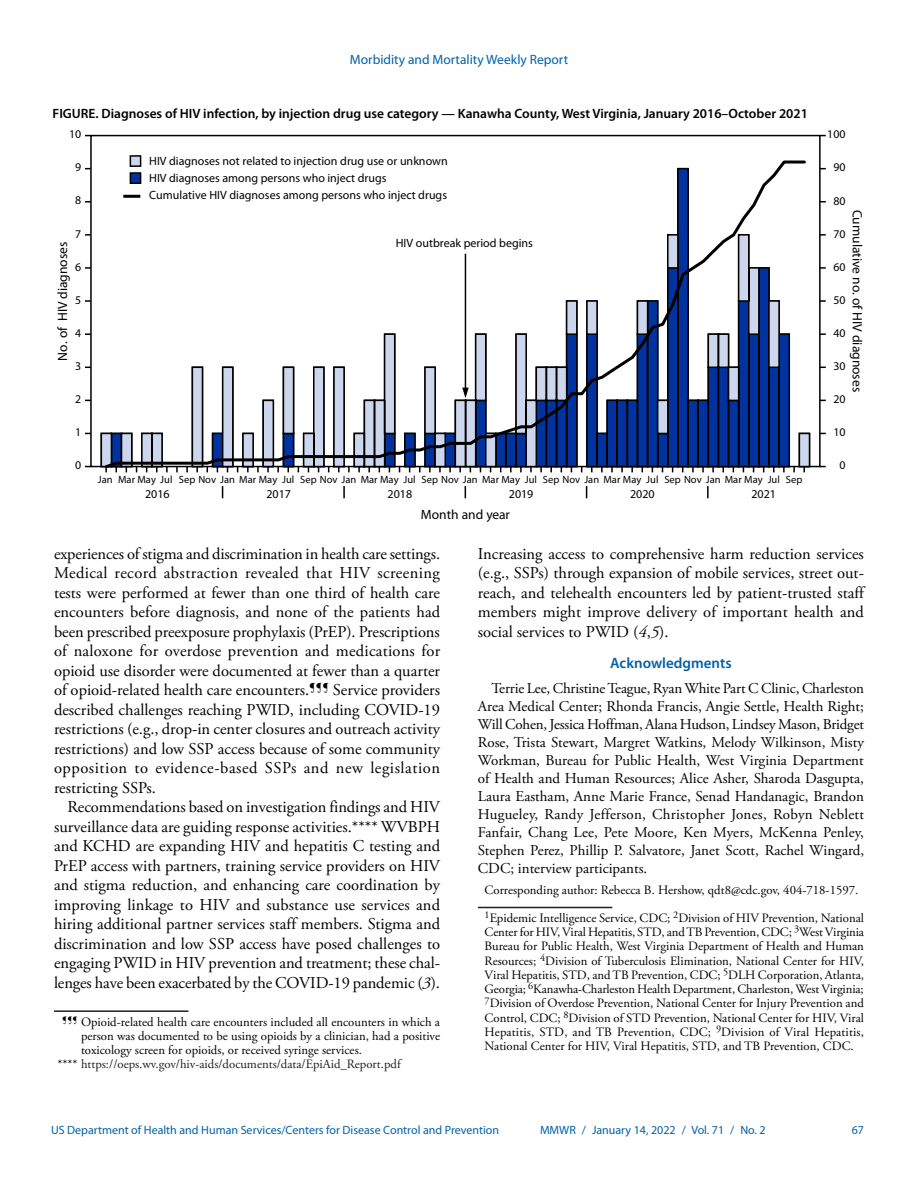
<style>
.page{position:relative;width:918px;height:1188px;background:#fff}
.page>*{position:absolute;margin:0;border:0;box-sizing:border-box;transform-origin:0 0}
.Paragraph{font:16.5px/19.5px "Adobe Garamond Pro";color:#010203;text-align:justify}
.Acknowledgment{font:15px/18px "Adobe Garamond Pro";color:#010203;text-align:justify}
.Acknowledgment_Head{font:600 15px "Myriad Pro";color:#0061aa}
.Figure_Title{font:600 13.5px "Myriad Pro";color:#010203}
.t1{font:13.5px "Myriad Pro";color:#000}
.t2{font:13.5px "Myriad Pro";color:#0061aa}
.Author_Affiliations{font:12.75px/14.2px "Adobe Garamond Pro";color:#010203;text-align:justify}
.footnote_w_rule_text{font:12.75px/14.2px "Adobe Garamond Pro";color:#010203;text-align:justify}
.footnote_no_rule_tex{font:12.75px "Adobe Garamond Pro";color:#231f20}
.Corresponding_Author{font:12.75px "Adobe Garamond Pro";color:#010203}
.t3{font:12px/17px "Myriad Pro";color:#000}
.t4{font:12px "Myriad Pro";color:#0061aa}
.t5{font:11.85px "Myriad Pro";color:#000}
.t6{font:10.5px "Myriad Pro";letter-spacing:.005em;color:#000}
.s1{font-style:italic}
.s2{color:#010203}
</style>
<div class="page">
<svg style="left:820px;top:201px;width:6px;height:2px"></svg>
<svg style="left:820px;top:234px;width:6px;height:2px"></svg>
<svg style="left:820px;top:267px;width:6px;height:2px"></svg>
<svg style="left:820px;top:300px;width:6px;height:2px"></svg>
<svg style="left:820px;top:333px;width:6px;height:2px"></svg>
<svg style="left:85px;top:201px;width:6px;height:2px"></svg>
<svg style="left:85px;top:234px;width:6px;height:2px"></svg>
<svg style="left:85px;top:267px;width:6px;height:2px"></svg>
<svg style="left:85px;top:300px;width:6px;height:2px"></svg>
<svg style="left:85px;top:333px;width:6px;height:2px"></svg>
<svg style="left:103px;top:159px;width:704px;height:311px"></svg>
<hr style="left:123px;top:195px;width:17px;height:3px;background:#000">
<div style="left:130px;top:173px;width:11px;height:10px;background:#0033a0"></div>
<div style="left:130px;top:172px;width:11px;height:12px;border:2px solid #000"></div>
<div style="left:130px;top:156px;width:11px;height:10px;background:#ccd6ec"></div>
<div style="left:130px;top:155px;width:11px;height:12px;border:2px solid #000"></div>
<svg style="left:586px;top:486px;width:1px;height:12px"></svg>
<svg style="left:465px;top:486px;width:1px;height:12px"></svg>
<svg style="left:343px;top:486px;width:2px;height:12px"></svg>
<svg style="left:707px;top:486px;width:2px;height:12px"></svg>
<svg style="left:222px;top:486px;width:1px;height:12px"></svg>
<hr style="left:54px;top:1010px;width:134px;height:2px;background:#231f20">
<hr style="left:478px;top:907px;width:134px;height:1px;background:#231f20">
<p class="t2" style="left:350px;top:51px;width:220px">Morbidity and Mortality Weekly Report</p>
<p class="Figure_Title" style="left:52px;top:105px;width:757px">FIGURE. Diagnoses of HIV infection, by injection drug use category — Kanawha County, West Virginia, January 2016–October 2021</p>
<p class="t5" style="left:69px;top:127px;width:14px">10</p>
<p class="t5" style="left:75px;top:160px;width:8px">9</p>
<p class="t5" style="left:75px;top:193px;width:8px">8</p>
<p class="t5" style="left:75px;top:226px;width:8px">7</p>
<p class="t1" style="left:54px;top:361px;width:120px;rotate:-90deg">No. of HIV diagnoses</p>
<p class="t5" style="left:75px;top:259px;width:8px">6</p>
<p class="t5" style="left:75px;top:292px;width:8px">5</p>
<p class="t5" style="left:75px;top:326px;width:8px">4</p>
<p class="t5" style="left:75px;top:359px;width:8px">3</p>
<p class="t5" style="left:75px;top:392px;width:8px">2</p>
<p class="t5" style="left:75px;top:425px;width:8px">1</p>
<p class="t5" style="left:75px;top:458px;width:8px">0</p>
<p class="t3" style="left:149px;top:153px;width:300px">HIV diagnoses not related to injection drug use or unknown<br>HIV diagnoses among persons who inject drugs<br>Cumulative HIV diagnoses among persons who inject drugs</p>
<p class="t3" style="left:396px;top:234px;width:139px">HIV outbreak period begins</p>
<p class="t6" style="left:98px;top:473px;width:76px">Jan Mar May Jul</p>
<p class="t3" style="left:145px;top:485px;width:26px">2016</p>
<p class="t3" style="left:266px;top:485px;width:26px">2017</p>
<p class="t3" style="left:388px;top:485px;width:26px">2018</p>
<p class="t3" style="left:509px;top:485px;width:26px">2019</p>
<p class="t3" style="left:630px;top:485px;width:26px">2020</p>
<p class="t3" style="left:751px;top:485px;width:26px">2021</p>
<p class="t6" style="left:179px;top:473px;width:625px">Sep Nov Jan Mar May Jul Sep Nov Jan Mar May Jul Sep Nov Jan Mar May Jul Sep Nov Jan Mar May Jul Sep Nov Jan Mar May Jul Sep</p>
<p class="t1" style="left:421px;top:507px;width:91px">Month and year</p>
<p class="t5" style="left:827px;top:127px;width:20px">100</p>
<p class="t5" style="left:833px;top:160px;width:14px">90</p>
<p class="t5" style="left:833px;top:193px;width:14px">80</p>
<p class="t1" style="left:866px;top:210px;width:184px;rotate:90deg">Cumulative no. of HIV diagnoses</p>
<p class="t5" style="left:833px;top:226px;width:14px">70</p>
<p class="t5" style="left:833px;top:259px;width:14px">60</p>
<p class="t5" style="left:833px;top:293px;width:14px">50</p>
<p class="t5" style="left:833px;top:326px;width:14px">40</p>
<p class="t5" style="left:833px;top:359px;width:14px">30</p>
<p class="t5" style="left:833px;top:392px;width:14px">20</p>
<p class="t5" style="left:833px;top:425px;width:14px">10</p>
<p class="t5" style="left:840px;top:458px;width:8px">0</p>
<p class="Paragraph" style="left:54px;top:544px;width:388px">experiences of stigma and discrimination in health care settings.<br>Medical record abstraction revealed that HIV screening tests were performed at fewer than one third of health care encounters before diagnosis, and none of the patients had been prescribed preexposure prophylaxis (PrEP). Prescriptions of naloxone for overdose prevention and medications for opioid use disorder were documented at fewer than a quarter of opioid-related health care encounters.<sup>¶¶¶</sup> Service providers described challenges reaching PWID, including COVID-19 restrictions (e.g., drop-in center closures and outreach activity restrictions) and low SSP access because of some community opposition to evidence-based SSPs and new legislation restricting SSPs.</p>
<p class="Paragraph" style="left:54px;top:798px;width:388px;text-indent:13px">Recommendations based on investigation findings and HIV surveillance data are guiding response activities.**** WVBPH and KCHD are expanding HIV and hepatitis C testing and PrEP access with partners, training service providers on HIV and stigma reduction, and enhancing care coordination by improving linkage to HIV and substance use services and hiring additional partner services staff members. Stigma and discrimination and low SSP access have posed challenges to engaging PWID in HIV prevention and treatment; these chal&shy;lenges have been exacerbated by the COVID-19 pandemic (<span class="s1">3</span>).</p>
<p class="footnote_w_rule_text" style="left:81px;top:1015px;width:361px;text-indent:-19px"><sup>¶¶¶</sup> Opioid-related health care encounters included all encounters in which a person was documented to be using opioids by a clinician, had a positive toxicology screen for opioids, or received syringe services.</p>
<p class="footnote_no_rule_tex" style="left:58px;top:1057px;width:345px"><span class="s2">****</span> https://oeps.wv.gov/hiv-aids/documents/data/EpiAid_Report.pdf</p>
<p class="Paragraph" style="left:478px;top:544px;width:388px">Increasing access to comprehensive harm reduction services (e.g., SSPs) through expansion of mobile services, street out&shy;reach, and telehealth encounters led by patient-trusted staff members might improve delivery of important health and social services to PWID (<span class="s1">4</span>,<span class="s1">5</span>).</p>
<h1 class="Acknowledgment_Head" style="left:610px;top:654px;width:123px">Acknowledgments</h1>
<p class="Acknowledgment" style="left:478px;top:680px;width:388px;text-indent:14px">Terrie Lee, Christine Teague, Ryan White Part C Clinic, Charleston Area Medical Center; Rhonda Francis, Angie Settle, Health Right; Will Cohen, Jessica Hoffman, Alana Hudson, Lindsey Mason, Bridget Rose, Trista Stewart, Margret Watkins, Melody Wilkinson, Misty Workman, Bureau for Public Health, West Virginia Department of Health and Human Resources; Alice Asher, Sharoda Dasgupta, Laura Eastham, Anne Marie France, Senad Handanagic, Brandon Hugueley, Randy Jefferson, Christopher Jones, Robyn Neblett Fanfair, Chang Lee, Pete Moore, Ken Myers, McKenna Penley, Stephen Perez, Phillip P. Salvatore, Janet Scott, Rachel Wingard, CDC; interview participants.</p>
<p class="Corresponding_Author" style="left:485px;top:882px;width:375px">Corresponding author: Rebecca B. Hershow, qdt8@cdc.gov, 404-718-1597.</p>
<p class="Author_Affiliations" style="left:485px;top:911px;width:381px"><sup>1</sup>Epidemic Intelligence Service, CDC; <sup>2</sup>Division of HIV Prevention, National Center for HIV, Viral Hepatitis, STD, and TB Prevention, CDC; <sup>3</sup>West Virginia Bureau for Public Health, West Virginia Department of Health and Human Resources; <sup>4</sup>Division of Tuberculosis Elimination, National Center for HIV, Viral Hepatitis, STD, and TB Prevention, CDC; <sup>5</sup>DLH Corporation, Atlanta, Georgia; <sup>6</sup>Kanawha-Charleston Health Department, Charleston, West Virginia; <sup>7</sup>Division of Overdose Prevention, National Center for Injury Prevention and Control, CDC; <sup>8</sup>Division of STD Prevention, National Center for HIV, Viral Hepatitis, STD, and TB Prevention, CDC; <sup>9</sup>Division of Viral Hepatitis, National Center for HIV, Viral Hepatitis, STD, and TB Prevention, CDC.</p>
<p class="t4" style="left:51px;top:1123px;width:450px">US Department of Health and Human Services/Centers for Disease Control and Prevention</p>
<p class="t4" style="left:540px;top:1123px;width:227px">MMWR / January 14, 2022 / Vol. 71 / No. 2</p>
<p class="t4" style="left:852px;top:1123px;width:14px">67</p>
</div>
